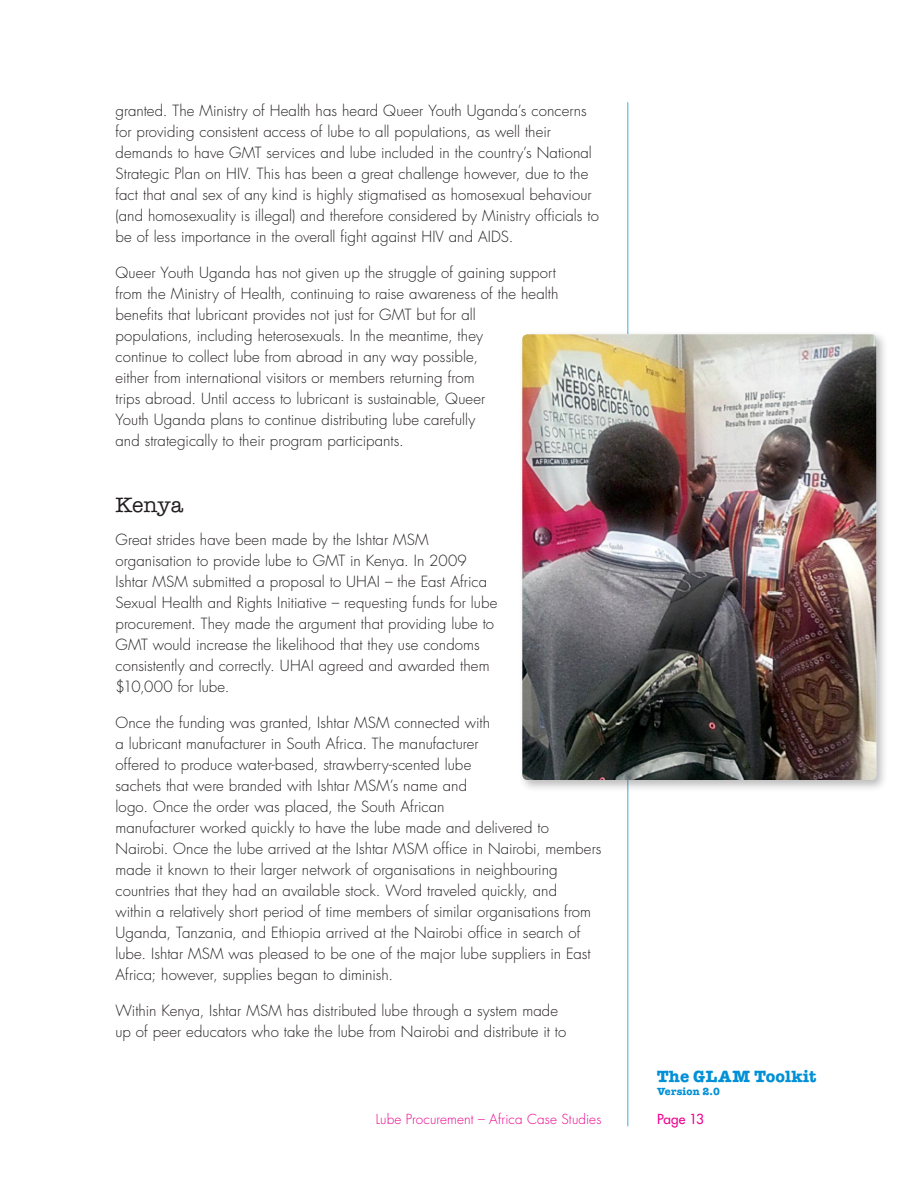
<style>
.page{position:relative;width:918px;height:1188px;background:#fff}
.page>*{position:absolute;margin:0;border:0;box-sizing:border-box;transform-origin:0 0}
.B_Head{font:500 21px "American Typewriter Std";letter-spacing:-.005em;color:#231f20}
.t1{font:700 16.5px "American Typewriter Std";letter-spacing:.025em;color:#0090d6}
.Body_text{font:300 15px/21px "Futura Std";letter-spacing:.005em;color:#231f20}
.t2{font:300 13.5px "Futura Std";letter-spacing:.01em;color:#ed008e}
.t3{font:500 13.5px "Futura Std";color:#ed008e}
.t4{font:700 10.5px "American Typewriter Std";letter-spacing:.015em;color:#0090d6}
</style>
<div class="page">
<hr style="left:627px;top:103px;width:1px;height:1023px;background:#80c7eb">
<div style="left:518px;top:331px;width:370px;height:462px;background:#231f20;opacity:.3"></div>
<img style="left:522px;top:334px;width:354px;height:446px">
<p class="Body_text" style="left:116px;top:100px;width:485px">granted. The Ministry of Health has heard Queer Youth Uganda’s concerns for providing consistent access of lube to all populations, as well their demands to have GMT services and lube included in the country’s National Strategic Plan on HIV. This has been a great challenge however, due to the fact that anal sex of any kind is highly stigmatised as homosexual behaviour (and homosexuality is illegal) and therefore considered by Ministry officials to be of less importance in the overall fight against HIV and AIDS.</p>
<p class="Body_text" style="left:116px;top:262px;width:445px">Queer Youth Uganda has not given up the struggle of gaining support from the Ministry of Health, continuing to raise awareness of the health benefits that lubricant provides not just for GMT but for all<br>populations, including heterosexuals. In the meantime, they<br>continue to collect lube from abroad in any way possible,<br>either from international visitors or members returning from<br>trips abroad. Until access to lubricant is sustainable, Queer<br>Youth Uganda plans to continue distributing lube carefully<br>and strategically to their program participants.</p>
<p class="B_Head" style="left:116px;top:493px;width:70px">Kenya</p>
<p class="Body_text" style="left:116px;top:529px;width:383px">Great strides have been made by the Ishtar MSM organisation to provide lube to GMT in Kenya. In 2009<br>Ishtar MSM submitted a proposal to UHAI – the East Africa Sexual Health and Rights Initiative – requesting funds for lube procurement. They made the argument that providing lube to GMT would increase the likelihood that they use condoms consistently and correctly. UHAI agreed and awarded them $10,000 for lube.</p>
<p class="Body_text" style="left:116px;top:712px;width:487px">Once the funding was granted, Ishtar MSM connected with<br>a lubricant manufacturer in South Africa. The manufacturer<br>offered to produce water-based, strawberry-scented lube<br>sachets that were branded with Ishtar MSM’s name and<br>logo. Once the order was placed, the South African<br>manufacturer worked quickly to have the lube made and delivered to Nairobi. Once the lube arrived at the Ishtar MSM office in Nairobi, members made it known to their larger network of organisations in neighbouring countries that they had an available stock. Word traveled quickly, and<br>within a relatively short period of time members of similar organisations from Uganda, Tanzania, and Ethiopia arrived at the Nairobi office in search of lube. Ishtar MSM was pleased to be one of the major lube suppliers in East Africa; however, supplies began to diminish.</p>
<p class="Body_text" style="left:116px;top:1000px;width:452px">Within Kenya, Ishtar MSM has distributed lube through a system made up of peer educators who take the lube from Nairobi and distribute it to</p>
<p class="t2" style="left:376px;top:1111px;width:227px">Lube Procurement – Africa Case Studies</p>
<p class="t1" style="left:657px;top:1067px;width:161px">The GLAM Toolkit</p>
<p class="t4" style="left:657px;top:1085px;width:64px">Version 2.0</p>
<p class="t3" style="left:657px;top:1111px;width:48px">Page 13</p>
</div>
